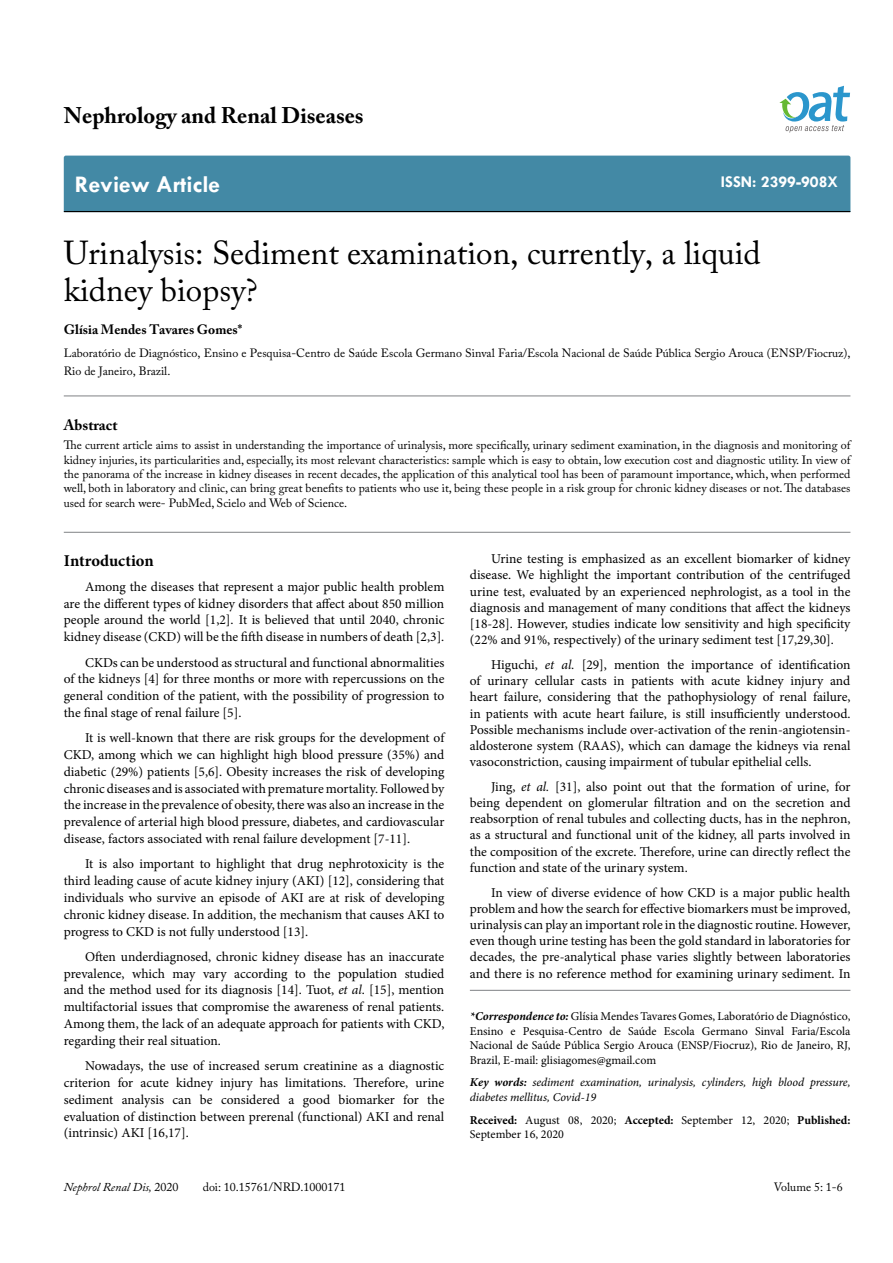
<style>
.page{position:relative;width:893px;height:1263px;background:#fff}
.page>*{position:absolute;margin:0;border:0;box-sizing:border-box;transform-origin:0 0}
.t1{font:33px/37.5px "Adobe Caslon Pro";color:#000}
.t2{font:700 24px "Tw Cen";color:#fff}
.t3{font:700 22.5px "Adobe Caslon Pro";color:#000}
.t4{font:700 16.5px "Tw Cen";color:#fff}
.t5{font:700 16.5px "Minion Pro";letter-spacing:-.005em;color:#000}
.t6{font:700 15px "Adobe Caslon Pro";color:#000}
.t7{font:13.5px/16.8px "Minion Pro";color:#000;text-align:justify}
.t8{font:700 13.5px "Adobe Caslon Pro";color:#000}
.t9{font:12px/14.4px "Adobe Caslon Pro";color:#000}
.t10{font:12px/14.4px "Minion Pro";color:#000;text-align:justify}
.t11{font:italic 12px/14.4px "Minion Pro";letter-spacing:-.01em;color:#000}
.t12{font:italic 12px "Adobe Caslon Pro";color:#000}
.s1{font-style:italic}
.s2{font-weight:700;font-style:italic}
.s3{font-weight:700}
.s4{font-style:normal}
</style>
<div class="page">
<div style="left:64px;top:156px;width:786px;height:55px;background:#4389a5"></div>
<hr style="left:64px;top:211px;width:786px;height:1px;background:#000">
<svg style="left:779px;top:86px;width:71px;height:47px"></svg>
<hr style="left:64px;top:396px;width:786px;height:1px;background:#808285">
<hr style="left:64px;top:532px;width:786px;height:1px;background:#808285">
<hr style="left:470px;top:990px;width:380px;height:1px;background:#808285">
<h3 class="t3" style="left:64px;top:102px;width:301px">Nephrology and Renal Diseases</h3>
<h2 class="t2" style="left:75px;top:170px;width:147px">Review Article</h2>
<p class="t4" style="left:721px;top:172px;width:119px">ISSN: 2399-908X</p>
<h1 class="t1" style="left:64px;top:233px;width:698px">Urinalysis: Sediment examination, currently, a liquid kidney biopsy?</h1>
<p class="t8" style="left:64px;top:322px;width:180px">Glísia Mendes Tavares Gomes*</p>
<p class="t9" style="left:64px;top:343px;width:788px;line-height:18px">Laboratório de Diagnóstico, Ensino e Pesquisa-Centro de Saúde Escola Germano Sinval Faria/Escola Nacional de Saúde Pública Sergio Arouca (ENSP/Fiocruz),<br>Rio de Janeiro, Brazil.</p>
<p class="t6" style="left:64px;top:416px;width:55px">Abstract</p>
<p class="t9" style="left:64px;top:438px;width:788px;text-align:justify">The current article aims to assist in understanding the importance of urinalysis, more specifically, urinary sediment examination, in the diagnosis and monitoring of kidney injuries, its particularities and, especially, its most relevant characteristics: sample which is easy to obtain, low execution cost and diagnostic utility. In view of the panorama of the increase in kidney diseases in recent decades, the application of this analytical tool has been of paramount importance, which, when performed well, both in laboratory and clinic, can bring great benefits to patients who use it, being these people in a risk group for chronic kidney diseases or not. The databases used for search were- PubMed, Scielo and Web of Science.</p>
<p class="t5" style="left:64px;top:549px;width:91px">Introduction</p>
<p class="t7" style="left:64px;top:578px;width:382px;text-indent:21px">Among the diseases that represent a major public health problem are the different types of kidney disorders that affect about 850 million people around the world [1,2]. It is believed that until 2040, chronic kidney disease (CKD) will be the fifth disease in numbers of death [2,3].</p>
<p class="t7" style="left:64px;top:654px;width:382px;text-indent:21px">CKDs can be understood as structural and functional abnormalities of the kidneys [4] for three months or more with repercussions on the general condition of the patient, with the possibility of progression to the final stage of renal failure [5].</p>
<p class="t7" style="left:64px;top:730px;width:382px;text-indent:21px">It is well-known that there are risk groups for the development of CKD, among which we can highlight high blood pressure (35%) and diabetic (29%) patients [5,6]. Obesity increases the risk of developing chronic diseases and is associated with premature mortality. Followed by the increase in the prevalence of obesity, there was also an increase in the prevalence of arterial high blood pressure, diabetes, and cardiovascular disease, factors associated with renal failure development [7-11].</p>
<p class="t7" style="left:64px;top:856px;width:382px;text-indent:21px">It is also important to highlight that drug nephrotoxicity is the third leading cause of acute kidney injury (AKI) [12], considering that individuals who survive an episode of AKI are at risk of developing chronic kidney disease. In addition, the mechanism that causes AKI to progress to CKD is not fully understood [13].</p>
<p class="t7" style="left:64px;top:948px;width:382px;text-indent:21px">Often underdiagnosed, chronic kidney disease has an inaccurate prevalence, which may vary according to the population studied and the method used for its diagnosis [14]. Tuot, <span class="s1">et al</span>. [15], mention multifactorial issues that compromise the awareness of renal patients.<br>Among them, the lack of an adequate approach for patients with CKD, regarding their real situation.</p>
<p class="t7" style="left:64px;top:1057px;width:382px;text-indent:21px">Nowadays, the use of increased serum creatinine as a diagnostic criterion for acute kidney injury has limitations. Therefore, urine sediment analysis can be considered a good biomarker for the evaluation of distinction between prerenal (functional) AKI and renal (intrinsic) AKI [16,17].</p>
<p class="t7" style="left:470px;top:551px;width:382px;line-height:16.2px;text-indent:21px">Urine testing is emphasized as an excellent biomarker of kidney disease. We highlight the important contribution of the centrifuged urine test, evaluated by an experienced nephrologist, as a tool in the diagnosis and management of many conditions that affect the kidneys [18-28]. However, studies indicate low sensitivity and high specificity (22% and 91%, respectively) of the urinary sediment test [17,29,30].</p>
<p class="t7" style="left:470px;top:657px;width:382px;line-height:16.2px;text-indent:21px">Higuchi, <span class="s1">et al.</span> [29], mention the importance of identification of urinary cellular casts in patients with acute kidney injury and heart failure, considering that the pathophysiology of renal failure, in patients with acute heart failure, is still insufficiently understood.<br>Possible mechanisms include over-activation of the renin-angiotensin&shy;aldosterone system (RAAS), which can damage the kidneys via renal vasoconstriction, causing impairment of tubular epithelial cells.</p>
<p class="t7" style="left:470px;top:778px;width:382px;line-height:16.2px;text-indent:21px">Jing, <span class="s1">et al.</span> [31], also point out that the formation of urine, for being dependent on glomerular filtration and on the secretion and reabsorption of renal tubules and collecting ducts, has in the nephron, as a structural and functional unit of the kidney, all parts involved in the composition of the excrete. Therefore, urine can directly reflect the function and state of the urinary system.</p>
<p class="t7" style="left:470px;top:884px;width:382px;line-height:16.2px;text-indent:21px">In view of diverse evidence of how CKD is a major public health problem and how the search for effective biomarkers must be improved, urinalysis can play an important role in the diagnostic routine. However, even though urine testing has been the gold standard in laboratories for decades, the pre-analytical phase varies slightly between laboratories and there is no reference method for examining urinary sediment. In</p>
<p class="t10" style="left:470px;top:1009px;width:382px"><span class="s2">*Correspondence to:</span> Glísia Mendes Tavares Gomes, Laboratório de Diagnóstico, Ensino e Pesquisa-Centro de Saúde Escola Germano Sinval Faria/Escola Nacional de Saúde Pública Sergio Arouca (ENSP/Fiocruz), Rio de Janeiro, RJ, Brazil, E-mail: glisiagomes@gmail.com</p>
<p class="t11" style="left:470px;top:1075px;width:382px"><span class="s3">Key words:</span> sediment examination, urinalysis, cylinders, high blood pressure, diabetes mellitus, Covid-19</p>
<p class="t10" style="left:470px;top:1113px;width:382px"><span class="s3">Received:</span> August 08, 2020; <span class="s3">Accepted:</span> September 12, 2020; <span class="s3">Published:<br></span>September 16, 2020</p>
<p class="t12" style="left:64px;top:1180px;width:116px">Nephrol Renal Dis, <span class="s4">2020</span></p>
<p class="t9" style="left:203px;top:1180px;width:144px">doi: 10.15761/NRD.1000171</p>
<p class="t9" style="left:774px;top:1180px;width:71px">Volume 5: 1-6</p>
</div>
